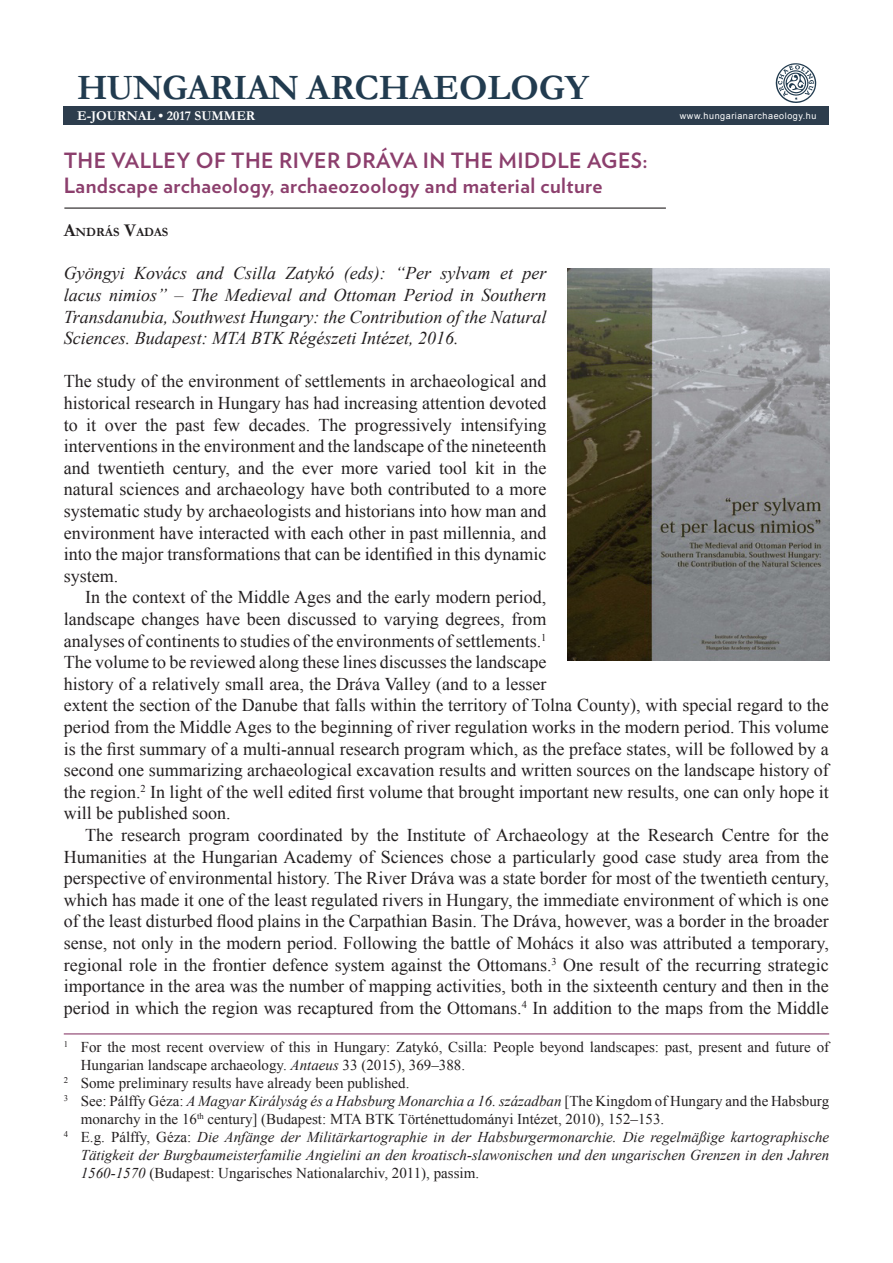
<style>
.page{position:relative;width:893px;height:1263px;background:#fff}
.page>*{position:absolute;margin:0;border:0;box-sizing:border-box;transform-origin:0 0}
.cikk_szoveg{font:700 36px "Garamond";letter-spacing:-.01em;color:#213b4f}
.cikk_cim_print{font:700 21px/25.2px "Verlag";letter-spacing:.02em;color:#8c3f6d}
.cikk_szoveg_print{font:18px/21.6px "Times New Roman";color:#231f20;text-align:justify}
.cikk_1bekezd_print{font:italic 18px/21.6px "Times New Roman";color:#231f20;text-align:justify}
.labjegyzet{font:15px/18px "Times New Roman";color:#231f20}
.labjegyzet-2{font:italic 15px/18px "Times New Roman";color:#231f20;text-align:justify}
.cikk_szoveg-2{font:700 13.5px "Garamond";color:#fff}
.cikk_szerz_print{font:700 12.6px "Garamond";color:#231f20}
.cikk_szoveg-3{font:9px "Arial";letter-spacing:.06em;color:#fff}
.s1{font-size:18px}
.s2{font-style:italic}
.s3{font-style:normal}
</style>
<div class="page">
<div style="left:64px;top:107px;width:765px;height:18px;background:#2d3d4d"></div>
<img style="left:773px;top:63px;width:45px;height:44px">
<hr style="left:64px;top:207px;width:602px;height:2px;background:#231f20">
<hr style="left:64px;top:1033px;width:765px;height:1px;background:#8c3f6d">
<img style="left:568px;top:269px;width:261px;height:391px">
<p class="cikk_szoveg" style="left:77px;top:64px;width:513px">HUNGARIAN ARCHAEOLOGY</p>
<p class="cikk_szoveg-2" style="left:77px;top:107px;width:180px">E-JOURNAL • 2017 SUMMER</p>
<p class="cikk_szoveg-3" style="left:680px;top:110px;width:138px">www.hungarianarchaeology.hu</p>
<p class="cikk_cim_print" style="left:64px;top:146px;width:585px">THE VALLEY OF THE RIVER DRÁVA IN THE MIDDLE AGES:<br>Landscape archaeology, archaeozoology and material culture</p>
<p class="cikk_szerz_print" style="left:64px;top:224px;width:106px"><span class="s1">A</span>NDRÁS <span class="s1">V</span>ADAS</p>
<p class="cikk_1bekezd_print" style="left:64px;top:262px;width:484px">Gyöngyi Kovács and Csilla Zatykó (eds): “Per sylvam et per lacus nimios” – The Medieval and Ottoman Period in Southern Transdanubia, Southwest Hungary: the Contribution of the Natural Sciences. Budapest: MTA BTK Régészeti Intézet, 2016.</p>
<p class="cikk_szoveg_print" style="left:64px;top:370px;width:484px">The study of the environment of settlements in archaeological and historical research in Hungary has had increasing attention devoted to it over the past few decades. The progressively intensifying interventions in the environment and the landscape of the nineteenth and twentieth century, and the ever more varied tool kit in the natural sciences and archaeology have both contributed to a more systematic study by archaeologists and historians into how man and environment have interacted with each other in past millennia, and into the major transformations that can be identified in this dynamic system.</p>
<p class="cikk_szoveg_print" style="left:64px;top:586px;width:767px;text-align:left;text-indent:21px">In the context of the Middle Ages and the early modern period,<br>landscape changes have been discussed to varying degrees, from<br>analyses of continents to studies of the environments of settlements.<sup>1<br></sup>The volume to be reviewed along these lines discusses the landscape<br>history of a relatively small area, the Dráva Valley (and to a lesser<br>extent the section of the Danube that falls within the territory of Tolna County), with special regard to the period from the Middle Ages to the beginning of river regulation works in the modern period. This volume is the first summary of a multi-annual research program which, as the preface states, will be followed by a second one summarizing archaeological excavation results and written sources on the landscape history of the region.<sup>2</sup> In light of the well edited first volume that brought important new results, one can only hope it will be published soon.</p>
<p class="cikk_szoveg_print" style="left:64px;top:824px;width:767px;text-indent:21px">The research program coordinated by the Institute of Archaeology at the Research Centre for the Humanities at the Hungarian Academy of Sciences chose a particularly good case study area from the perspective of environmental history. The River Dráva was a state border for most of the twentieth century, which has made it one of the least regulated rivers in Hungary, the immediate environment of which is one of the least disturbed flood plains in the Carpathian Basin. The Dráva, however, was a border in the broader sense, not only in the modern period. Following the battle of Mohács it also was attributed a temporary, regional role in the frontier defence system against the Ottomans.<sup>3</sup> One result of the recurring strategic importance in the area was the number of mapping activities, both in the sixteenth century and then in the period in which the region was recaptured from the Ottomans.<sup>4</sup> In addition to the maps from the Middle</p>
<p class="labjegyzet" style="left:81px;top:1038px;width:750px;text-indent:-17px"><sup>1</sup> For the most recent overview of this in Hungary: Zatykó, Csilla: People beyond landscapes: past, present and future of<br>Hungarian landscape archaeology. <span class="s2">Antaeus</span> 33 (2015), 369–388.</p>
<p class="labjegyzet" style="left:64px;top:1074px;width:347px"><sup>2</sup> Some preliminary results have already been published.</p>
<p class="labjegyzet" style="left:81px;top:1092px;width:750px;text-indent:-17px"><sup>3</sup> See: Pálffy Géza: <span class="s2">A Magyar Kirá lyság és a Habsburg Monarchia a 16. században</span> [The Kingdom of Hungary and the Habsburg monarchy in the 16<sup>th</sup> century] (Budapest: MTA BTK Történettudományi Intézet, 2010), 152–153.</p>
<p class="labjegyzet-2" style="left:81px;top:1127px;width:750px;text-indent:-17px"><sup>4</sup> <span class="s3">E.g. Pálffy, Géza:</span> Die Anfänge der Militärkartographie in der Habsburgermonarchie. Die regelmäßige kartographische Tätigkeit der Burgbaumeisterfamilie Angielini an den kroatisch-slawonischen und den ungarischen Grenzen in den Jahren 1560-1570 <span class="s3">(Budapest: Ungarisches Nationalarchiv, 2011), passim.</span></p>
</div>
